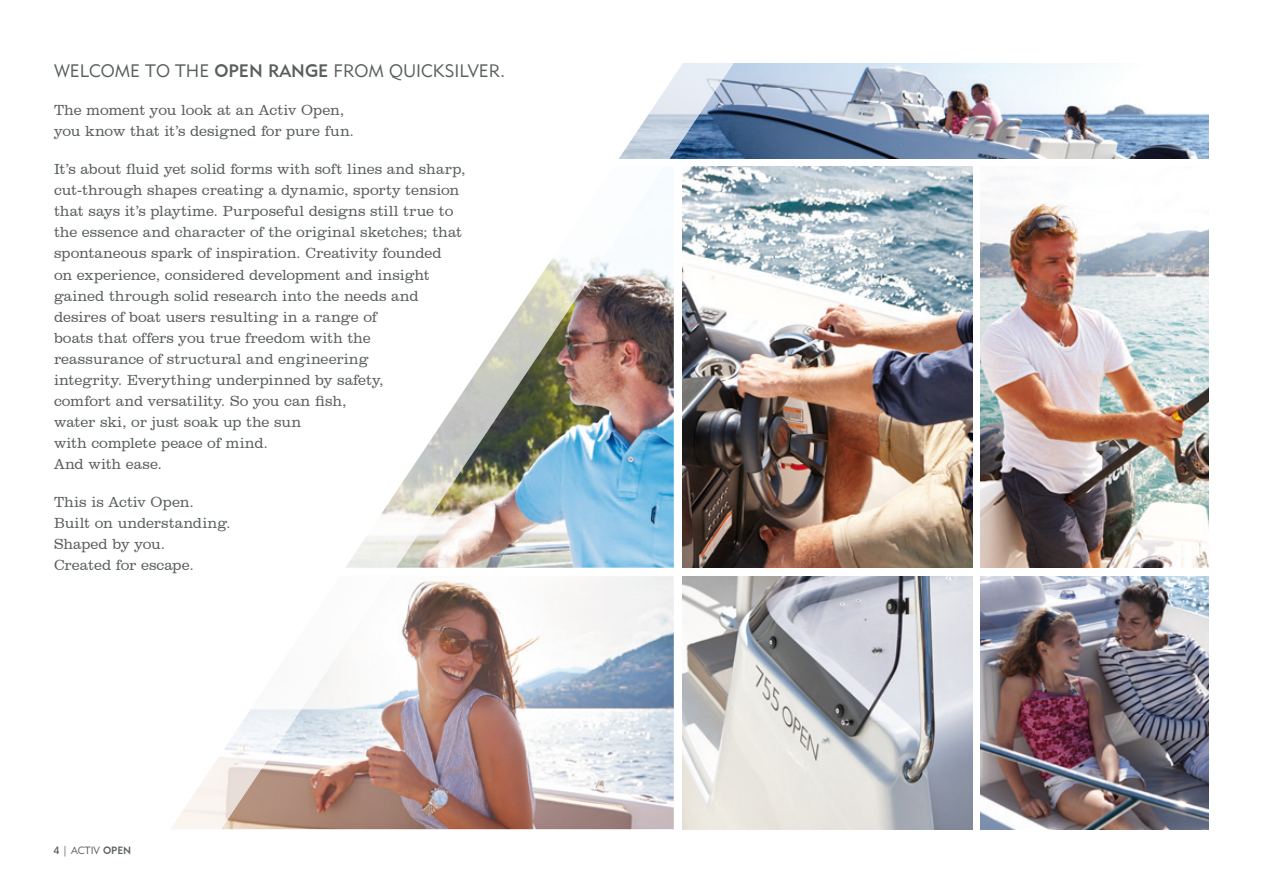
<style>
.page{position:relative;width:1263px;height:893px;background:#fff}
.page>*{position:absolute;margin:0;border:0;box-sizing:border-box;transform-origin:0 0}
.t1{font:18px "Geometric 415 BT Lite A";color:#595f5d}
.t2{font:300 15px/21px "Clarendon BT";color:#595f5d}
.t3{font:10.5px "Geometric 415 BT Medium A";color:#595f5d}
.s1{font-family:"Geometric 415 BT Medium A"}
.s2{font-family:"Clarendon BT";font-weight:300}
.s3{font-family:"Geometric 415 BT Lite A"}
</style>
<div class="page">
<img style="left:806px;top:576px;width:166px;height:253px">
<img style="left:806px;top:64px;width:403px;height:94px">
<img style="left:981px;top:576px;width:228px;height:253px">
<img style="left:981px;top:177px;width:228px;height:391px">
<img style="left:806px;top:167px;width:166px;height:401px">
<img style="left:171px;top:63px;width:635px;height:767px">
<p class="t1" style="left:54px;top:60px;width:453px">WELCOME TO THE <span class="s1">OPEN RANGE</span> FROM QUICKSILVER.</p>
<p class="t2" style="left:54px;top:100px;width:302px">The moment you look at an Activ Open, you know that it’s designed for pure fun.</p>
<p class="t2" style="left:54px;top:159px;width:413px">It’s about fluid yet solid forms with soft lines and sharp, cut-through shapes creating a dynamic, sporty tension that says it’s playtime. Purposeful designs still true to the essence and character of the original sketches; that spontaneous spark of inspiration. Creativity founded<br>on experience, considered development and insight gained through solid research into the needs and desires of boat users resulting in a range of<br>boats that offers you true freedom with the<br>reassurance of structural and engineering<br>integrity. Everything underpinned by safety,<br>comfort and versatility. So you can fish,<br>water ski, or just soak up the sun<br>with complete peace of mind.<br>And with ease.</p>
<p class="t2" style="left:54px;top:491px;width:178px">This is Activ Open.<br>Built on understanding.<br>Shaped by you.<br>Created for escape.</p>
<p class="t3" style="left:54px;top:844px;width:79px">4 <span class="s2">|</span> <span class="s3">ACTIV</span> OPEN</p>
</div>
